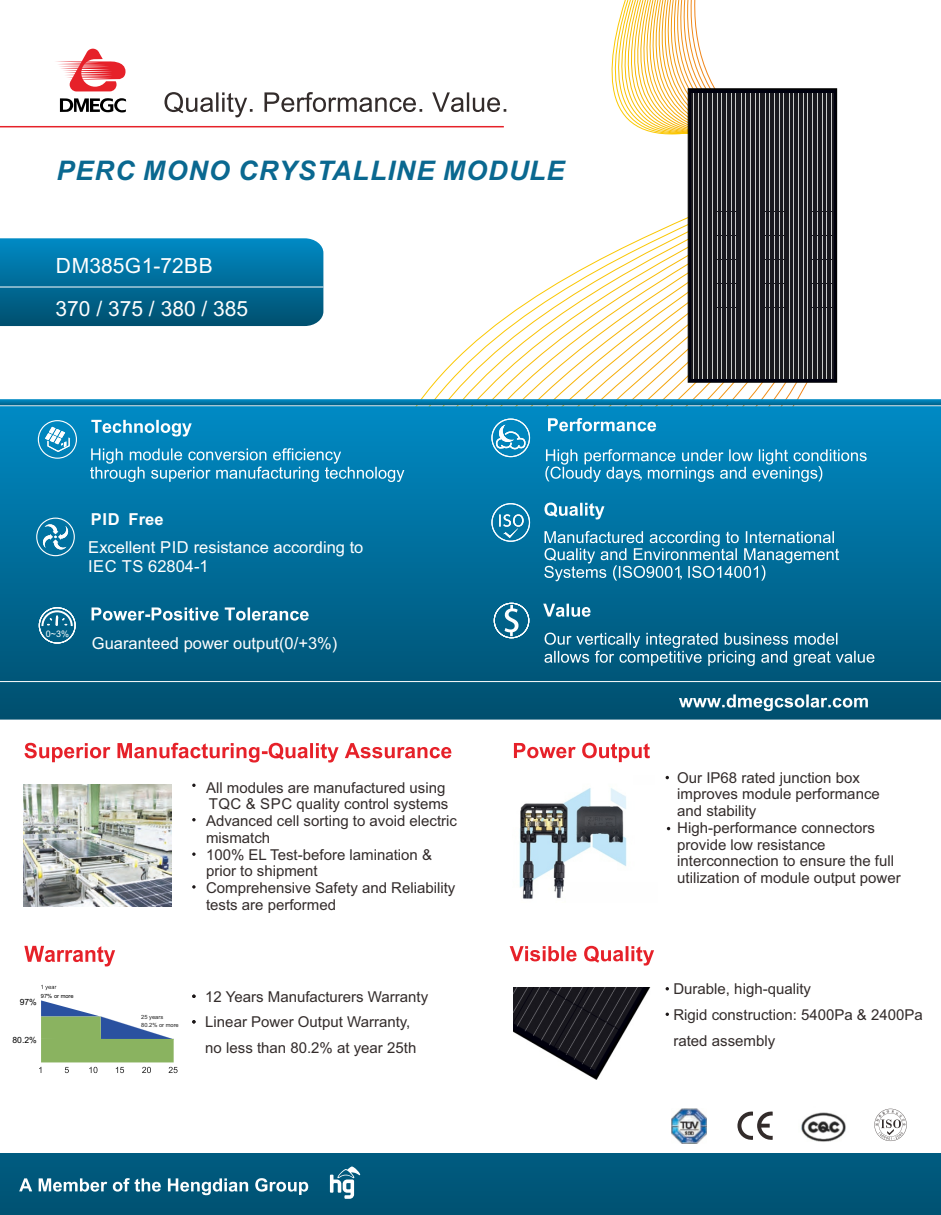
<style>
.page{position:relative;width:941px;height:1215px;background:#fff}
.page>*{position:absolute;margin:0;border:0;box-sizing:border-box;transform-origin:0 0}
.t1{font:italic 700 27px "Arial";letter-spacing:.035em;color:#0a6890}
.t2{font:21px "Arial";color:#fefefe}
.t3{font:21px "Arial";letter-spacing:.02em;color:#fefefe}
.t4{font:16.5px "Arial";color:#fefefe}
.t5{font:16.5px "Arial";color:#fff}
.t6{font:700 16.5px "Arial";letter-spacing:.02em;color:#fefefe}
.t7{font:15px/16.8px "Arial";color:#332c2b}
.t8{font:9px "Arial";color:#fefefe}
.t9{font:8.55px "Arial";color:#000}
.t10{font:5.7px/7.9px "Arial";color:#222}
.t11{font:5.7px "Arial";color:#000}
</style>
<div class="page">
<svg style="left:39px;top:1000px;width:138px;height:73px"></svg>
<svg style="left:41px;top:985px;width:15px;height:5px"></svg>
<svg style="left:192px;top:1020px;width:3px;height:4px"></svg>
<svg style="left:60px;top:98px;width:66px;height:14px"></svg>
<svg style="left:56px;top:49px;width:69px;height:42px"></svg>
<svg style="left:665px;top:776px;width:4px;height:3px"></svg>
<svg style="left:392px;top:127px;width:486px;height:279px"></svg>
<svg style="left:495px;top:0;width:358px;height:406px"></svg>
<div style="left:0;top:1154px;width:941px;height:61px;background:#005779"></div>
<img style="left:24px;top:785px;width:147px;height:122px">
<div style="left:0;top:406px;width:941px;height:314px;background:linear-gradient(to bottom,#008ac4,#004f6e)"></div>
<hr style="left:0;top:681px;width:941px;height:1px;background:#fefefe">
<svg style="left:38px;top:420px;width:39px;height:39px;background:#3ea1cb"></svg>
<svg style="left:39px;top:607px;width:37px;height:37px"></svg>
<svg style="left:491px;top:419px;width:39px;height:38px"></svg>
<svg style="left:491px;top:503px;width:39px;height:39px;background:#3591b7"></svg>
<svg style="left:493px;top:603px;width:36px;height:35px"></svg>
<svg style="left:91px;top:420px;width:101px;height:16px"></svg>
<svg style="left:90px;top:448px;width:314px;height:34px;background:#2f96c1"></svg>
<svg style="left:545px;top:449px;width:321px;height:33px;background:#3197c2"></svg>
<svg style="left:544px;top:531px;width:295px;height:50px;background:#328aae"></svg>
<svg style="left:544px;top:633px;width:330px;height:33px;background:#337c9a"></svg>
<hr style="left:0;top:126px;width:504px;height:1px;background:#e62129">
<svg style="left:330px;top:1166px;width:30px;height:33px"></svg>
<svg style="left:0;top:238px;width:323px;height:88px;background:#036e9a"></svg>
<hr style="left:0;top:287px;width:323px;height:1px;background:#fefefe">
<svg style="left:91px;top:607px;width:218px;height:14px"></svg>
<svg style="left:544px;top:503px;width:60px;height:16px"></svg>
<svg style="left:543px;top:604px;width:47px;height:13px"></svg>
<svg style="left:509px;top:946px;width:145px;height:20px"></svg>
<svg style="left:19px;top:1178px;width:289px;height:17px"></svg>
<svg style="left:24px;top:743px;width:427px;height:20px"></svg>
<svg style="left:0;top:399px;width:941px;height:6px;background:#087bab"></svg>
<svg style="left:164px;top:92px;width:342px;height:25px"></svg>
<svg style="left:545px;top:418px;width:111px;height:15px"></svg>
<svg style="left:737px;top:1111px;width:35px;height:29px"></svg>
<img style="left:671px;top:1109px;width:36px;height:35px">
<img style="left:801px;top:1112px;width:45px;height:30px">
<svg style="left:874px;top:1109px;width:32px;height:32px"></svg>
<svg style="left:679px;top:694px;width:188px;height:17px"></svg>
<svg style="left:24px;top:946px;width:91px;height:20px"></svg>
<svg style="left:514px;top:743px;width:136px;height:19px"></svg>
<svg style="left:192px;top:885px;width:3px;height:4px"></svg>
<img style="left:519px;top:788px;width:108px;height:111px">
<div style="left:566px;top:882px;width:92px;height:21px;background:#fefefe"></div>
<svg style="left:687px;top:88px;width:150px;height:295px;background:#515053"></svg>
<hr style="left:690px;top:90px;width:145px;height:2px;background:#00000f">
<hr style="left:690px;top:379px;width:144px;height:3px;background:#00000f">
<img style="left:514px;top:987px;width:136px;height:93px">
<svg style="left:36px;top:518px;width:39px;height:38px"></svg>
<h1 class="t1" style="left:57px;top:160px;width:509px">PERC MONO CRYSTALLINE MODULE</h1>
<h2 class="t3" style="left:56px;top:258px;width:159px">DM385G1-72BB</h2>
<h2 class="t2" style="left:56px;top:301px;width:194px">370 / 375 / 380 / 385</h2>
<p class="t6" style="left:91px;top:513px;width:74px">PID Free</p>
<p class="t5" style="left:88px;top:541px;width:277px">Excellent PID resistance according to</p>
<p class="t4" style="left:88px;top:560px;width:122px">IEC TS 62804-1</p>
<p class="t8" style="left:46px;top:630px;width:25px">0~3%</p>
<p class="t4" style="left:92px;top:636px;width:247px">Guaranteed power output(0/+3%)</p>
<p class="t11" style="left:41px;top:994px;width:34px">97% or more</p>
<p class="t9" style="left:20px;top:999px;width:19px">97%</p>
<p class="t9" style="left:12px;top:1036px;width:26px">80.2%</p>
<p class="t7" style="left:206px;top:780px;width:252px">All modules are manufactured using<br>TQC &amp; SPC quality control systems<br>Advanced cell sorting to avoid electric mismatch<br>100% EL Test-before lamination &amp; prior to shipment<br>Comprehensive Safety and Reliability tests are performed</p>
<p class="t10" style="left:141px;top:1013px;width:39px">25 years<br>80.2% or more</p>
<p class="t7" style="left:205px;top:986px;width:224px;line-height:25.2px">12 Years Manufacturers Warranty<br>Linear Power Output Warranty, no less than 80.2% at year 25th</p>
<p class="t7" style="left:677px;top:770px;width:225px">Our IP68 rated junction box improves module performance and stability<br>High-performance connectors provide low resistance interconnection to ensure the full utilization of module output power</p>
<p class="t7" style="left:673px;top:977px;width:251px;line-height:25.8px">Durable, high-quality<br>Rigid construction: 5400Pa &amp; 2400Pa rated assembly</p>
</div>
